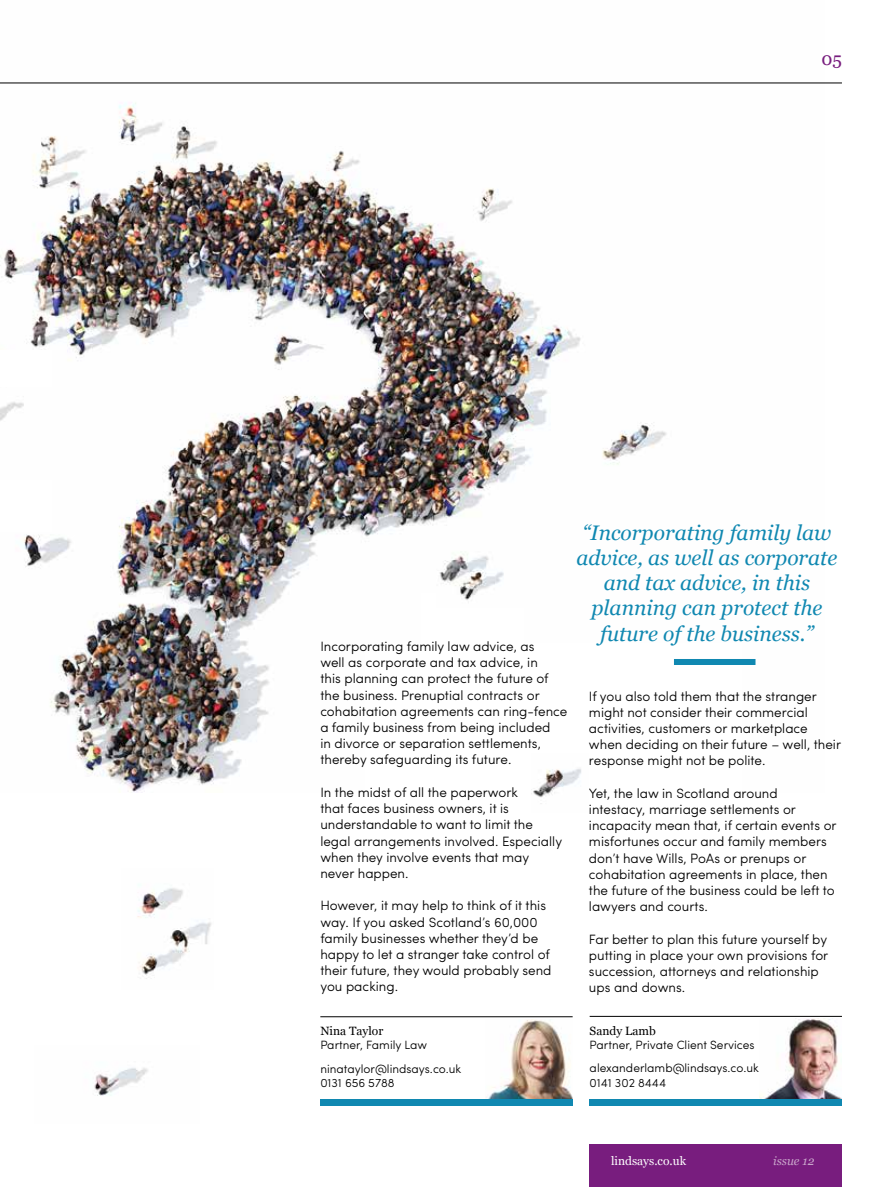
<style>
.page{position:relative;width:893px;height:1187px;background:#fff}
.page>*{position:absolute;margin:0;border:0;box-sizing:border-box;transform-origin:0 0}
.t1{font:italic 21px/25.2px "Georgia";color:#1088b1;text-align:center}
.t2{font:18px "Georgia";color:#781d7e}
.t3{font:300 13.5px/16.2px "Sofia Pro";color:#000}
.t4{font:300 12px/23.4px "Sofia Pro";color:#000}
.t5{font:12px "Georgia";color:#000}
.t6{font:12px "Georgia";color:#fff}
.t7{font:italic 12px "Georgia";color:#c9a5cb}
</style>
<div class="page">
<img style="left:137px;top:888px;width:74px;height:91px">
<img style="left:0;top:82px;width:825px;height:710px">
<img style="left:760px;top:1018px;width:82px;height:81px">
<div style="left:590px;top:1099px;width:252px;height:6px;background:#1088b1"></div>
<hr style="left:590px;top:1016px;width:252px;height:1px;background:#000">
<div style="left:366px;top:643px;width:376px;height:179px;background:#fff"></div>
<div style="left:590px;top:1144px;width:252px;height:42px;background:#781d7e"></div>
<img style="left:94px;top:1068px;width:54px;height:28px">
<hr style="left:0;top:83px;width:842px;height:1px;background:#000">
<div style="left:0;top:480px;width:51px;height:51px;background:#fff"></div>
<div style="left:0;top:350px;width:51px;height:36px;background:#fff"></div>
<img style="left:488px;top:1019px;width:85px;height:80px">
<div style="left:320px;top:1099px;width:253px;height:6px;background:#1088b1"></div>
<hr style="left:320px;top:1016px;width:253px;height:1px;background:#000">
<div style="left:421px;top:593px;width:103px;height:75px;background:#fff"></div>
<div style="left:674px;top:659px;width:81px;height:6px;background:#1088b1"></div>
<img style="left:437px;top:536px;width:117px;height:71px">
<img style="left:533px;top:768px;width:48px;height:36px">
<h2 class="t2" style="left:821px;top:45px;width:22px">05</h2>
<p class="t3" style="left:320px;top:637px;width:248px">Incorporating family law advice, as<br>well as corporate and tax advice, in<br>this planning can protect the future of the business. Prenuptial contracts or cohabitation agreements can ring-fence a family business from being included<br>in divorce or separation settlements, thereby safeguarding its future.</p>
<p class="t3" style="left:320px;top:783px;width:243px">In the midst of all the paperwork<br>that faces business owners, it is understandable to want to limit the legal arrangements involved. Especially when they involve events that may never happen.</p>
<p class="t3" style="left:320px;top:896px;width:233px">However, it may help to think of it this way. If you asked Scotland’s 60,000 family businesses whether they’d be happy to let a stranger take control of their future, they would probably send you packing.</p>
<h1 class="t1" style="left:576px;top:519px;width:263px">“Incorporating family law advice, as well as corporate and tax advice, in this planning can protect the future of the business.”</h1>
<p class="t3" style="left:589px;top:686px;width:254px">If you also told them that the stranger might not consider their commercial activities, customers or marketplace when deciding on their future – well, their response might not be polite.</p>
<p class="t3" style="left:589px;top:784px;width:249px">Yet, the law in Scotland around intestacy, marriage settlements or incapacity mean that, if certain events or misfortunes occur and family members don’t have Wills, PoAs or prenups or cohabitation agreements in place, then the future of the business could be left to lawyers and courts.</p>
<p class="t3" style="left:589px;top:929px;width:241px">Far better to plan this future yourself by putting in place your own provisions for succession, attorneys and relationship ups and downs.</p>
<p class="t5" style="left:320px;top:1021px;width:64px">Nina Taylor</p>
<p class="t4" style="left:320px;top:1032px;width:143px">Partner, Family Law ninataylor@lindsays.co.uk</p>
<p class="t4" style="left:320px;top:1070px;width:76px">0131 656 5788</p>
<p class="t5" style="left:590px;top:1021px;width:68px">Sandy Lamb</p>
<p class="t4" style="left:590px;top:1032px;width:171px">Partner, Private Client Services alexanderlamb@lindsays.co.uk</p>
<p class="t4" style="left:590px;top:1070px;width:78px">0141 302 8444</p>
<p class="t6" style="left:611px;top:1151px;width:76px">lindsays.co.uk</p>
<p class="t7" style="left:773px;top:1151px;width:43px">issue 12</p>
</div>
